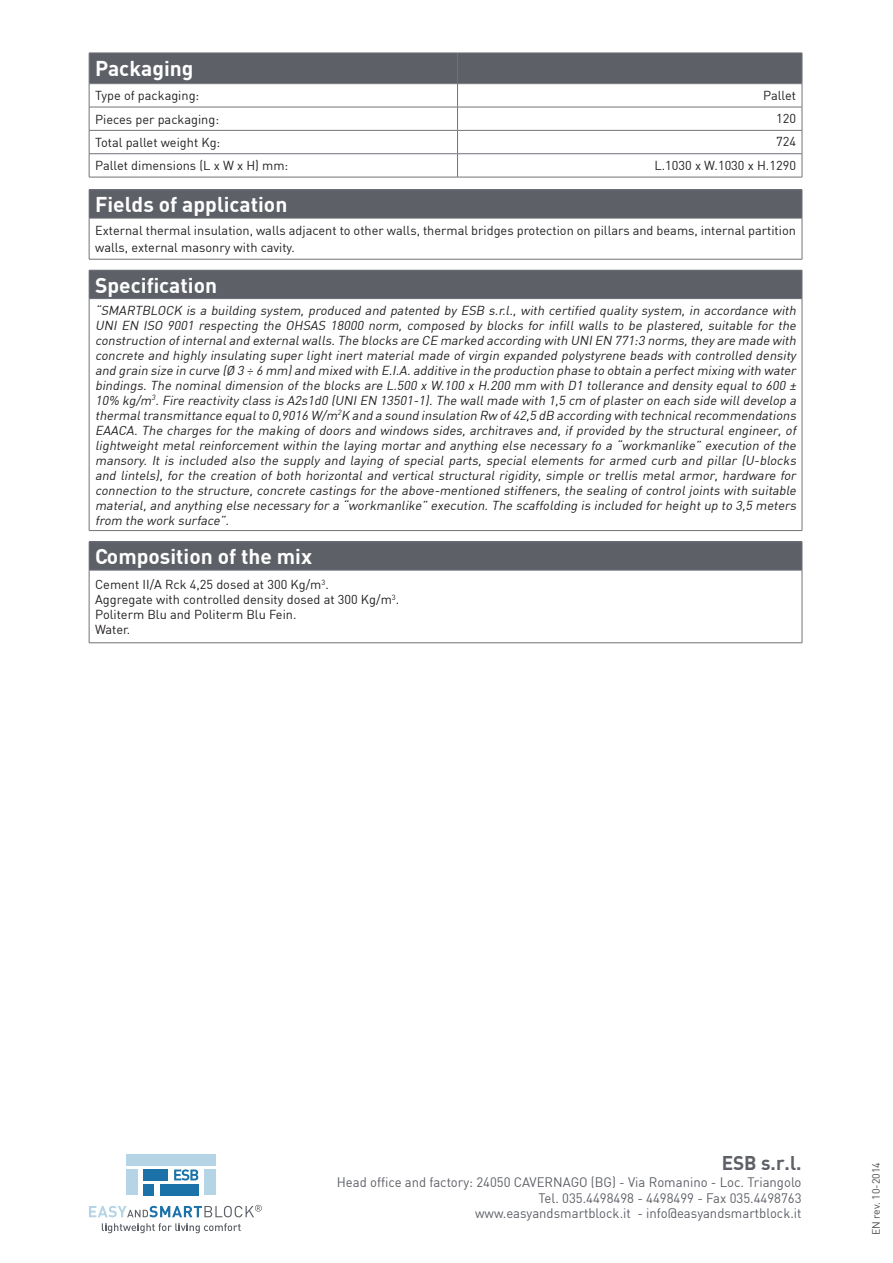
<style>
.page{position:relative;width:893px;height:1263px;background:#fff}
.page>*{position:absolute;margin:0;border:0;box-sizing:border-box;transform-origin:0 0}
.t1{font:700 21px "DIN";color:#fff}
.t2{font:700 19.5px "DIN";color:#5d6067}
.t3{font:13.5px/15.6px "DIN";color:#5d6067;text-align:right}
.t4{font:italic 12.75px/15px "DIN";color:#231f20;text-align:justify}
.t5{font:12.75px/15px "DIN";color:#231f20}
.t6{font:10.5px "DIN";color:#4b4c4d}
</style>
<div class="page">
<div style="left:144px;top:1184px;width:10px;height:11px;background:#1a72a8"></div>
<div style="left:160px;top:1184px;width:39px;height:11px;background:#1a72a8"></div>
<div style="left:127px;top:1169px;width:11px;height:26px;background:#b5d4e5"></div>
<div style="left:205px;top:1169px;width:11px;height:26px;background:#b5d4e5"></div>
<div style="left:127px;top:1154px;width:89px;height:11px;background:#b5d4e5"></div>
<svg style="left:102px;top:1223px;width:139px;height:10px"></svg>
<div style="left:144px;top:1169px;width:24px;height:11px;background:#1a72a8"></div>
<svg style="left:174px;top:1169px;width:24px;height:11px"></svg>
<svg style="left:89px;top:1205px;width:173px;height:12px"></svg>
<div style="left:89px;top:190px;width:713px;height:28px;background:#5d6067"></div>
<hr style="left:89px;top:189px;width:713px;height:1px;background:#707379">
<svg style="left:89px;top:190px;width:1px;height:28px"></svg>
<svg style="left:802px;top:190px;width:1px;height:28px"></svg>
<hr style="left:89px;top:218px;width:713px;height:1px;background:#707379">
<hr style="left:89px;top:218px;width:1px;height:41px;background:#707379">
<hr style="left:802px;top:218px;width:1px;height:41px;background:#707379">
<hr style="left:89px;top:259px;width:713px;height:1px;background:#707379">
<div style="left:89px;top:270px;width:713px;height:29px;background:#5d6067"></div>
<hr style="left:89px;top:270px;width:713px;height:1px;background:#707379">
<svg style="left:89px;top:271px;width:1px;height:27px"></svg>
<svg style="left:802px;top:270px;width:1px;height:28px"></svg>
<hr style="left:89px;top:298px;width:713px;height:1px;background:#707379">
<hr style="left:89px;top:299px;width:1px;height:231px;background:#707379">
<hr style="left:802px;top:299px;width:1px;height:231px;background:#707379">
<hr style="left:89px;top:530px;width:713px;height:1px;background:#707379">
<div style="left:89px;top:542px;width:713px;height:28px;background:#5d6067"></div>
<hr style="left:89px;top:541px;width:713px;height:1px;background:#707379">
<svg style="left:89px;top:542px;width:1px;height:28px"></svg>
<svg style="left:802px;top:542px;width:1px;height:28px"></svg>
<hr style="left:89px;top:570px;width:713px;height:1px;background:#707379">
<hr style="left:89px;top:570px;width:1px;height:73px;background:#707379">
<hr style="left:802px;top:570px;width:1px;height:73px;background:#707379">
<hr style="left:89px;top:642px;width:713px;height:1px;background:#707379">
<svg style="left:89px;top:53px;width:714px;height:124px"></svg>
<hr style="left:89px;top:177px;width:369px;height:1px;background:#707379">
<hr style="left:458px;top:177px;width:344px;height:1px;background:#707379">
<h1 class="t1" style="left:95px;top:55px;width:100px">Packaging</h1>
<p class="t5" style="left:95px;top:88px;width:106px">Type of packaging:</p>
<p class="t5" style="left:763px;top:87px;width:34px">Pallet</p>
<p class="t5" style="left:95px;top:111px;width:126px">Pieces per packaging:</p>
<p class="t5" style="left:776px;top:111px;width:21px">120</p>
<p class="t5" style="left:95px;top:135px;width:127px">Total pallet weight Kg:</p>
<p class="t5" style="left:776px;top:134px;width:21px">724</p>
<p class="t5" style="left:95px;top:158px;width:195px">Pallet dimensions (L x W x H) mm:</p>
<p class="t5" style="left:654px;top:157px;width:143px">L.1030 x W.1030 x H.1290</p>
<h1 class="t1" style="left:95px;top:191px;width:194px">Fields of application</h1>
<p class="t5" style="left:95px;top:222px;width:702px;line-height:16.5px">External thermal insulation, walls adjacent to other walls, thermal bridges protection on pillars and beams, internal partition walls, external masonry with cavity.</p>
<h1 class="t1" style="left:95px;top:271px;width:123px">Specification</h1>
<p class="t4" style="left:95px;top:302px;width:705px">“SMARTBLOCK is a building system, produced and patented by ESB s.r.l., with certified quality system, in accordance with UNI EN ISO 9001 respecting the OHSAS 18000 norm, composed by blocks for infill walls to be plastered, suitable for the construction ofinternaland externalwalls.The blocks are CE marked according with UNIEN 771:3 norms,they are made with concrete and highly insulating super light inert material made of virgin expanded polystyrene beads with controlled density and grain size in curve (Ø 3 ÷ 6 mm)and mixed with E.I.A.additive in the production phase to obtain a perfectmixing with water bindings. The nominal dimension of the blocks are L.500 x W.100 x H.200 mm with D1 tollerance and density equal to 600 ± 10% kg/m<sup>3</sup>.Fire reactivity class is A2s1d0 (UNIEN 13501-1).The wallmade with 1,5 cm ofplaster on each side willdevelop a thermaltransmittance equalto 0,9016 W/m<sup>2</sup>K and a sound insulation Rw of42,5 dB according with technicalrecommendations EAACA. The charges for the making of doors and windows sides, architraves and, if provided by the structural engineer, of lightweight metal reinforcement within the laying mortar and anything else necessary fo a “workmanlike” execution of the mansory. It is included also the supply and laying of special parts, special elements for armed curb and pillar (U-blocks and lintels), for the creation of both horizontal and vertical structural rigidity, simple or trellis metal armor, hardware for connection to the structure, concrete castings for the above-mentioned stiffeners, the sealing of control joints with suitable material,and anything else necessary for a “workmanlike” execution.The scaffolding is included for heightup to 3,5 meters from the work surface”.</p>
<h1 class="t1" style="left:95px;top:543px;width:218px">Composition of the mix</h1>
<p class="t5" style="left:95px;top:577px;width:306px">Cement II/A Rck 4,25 dosed at 300 Kg/m<sup>3</sup>.<br>Aggregate with controlled density dosed at 300 Kg/m<sup>3</sup>.<br>Politerm Blu and Politerm Blu Fein.<br>Water.</p>
<h2 class="t2" style="left:722px;top:1150px;width:81px">ESB s.r.l.</h2>
<p class="t3" style="left:337px;top:1174px;width:466px">Head office and factory: 24050 CAVERNAGO (BG) - Via Romanino - Loc. Triangolo<br>Tel. 035.4498498 - 4498499 - Fax 035.4498763<br>www.easyandsmartblock.it - info@easyandsmartblock.it</p>
<p class="t6" style="left:870px;top:1235px;width:74px;rotate:-90deg">EN rev. 10-2014</p>
</div>
